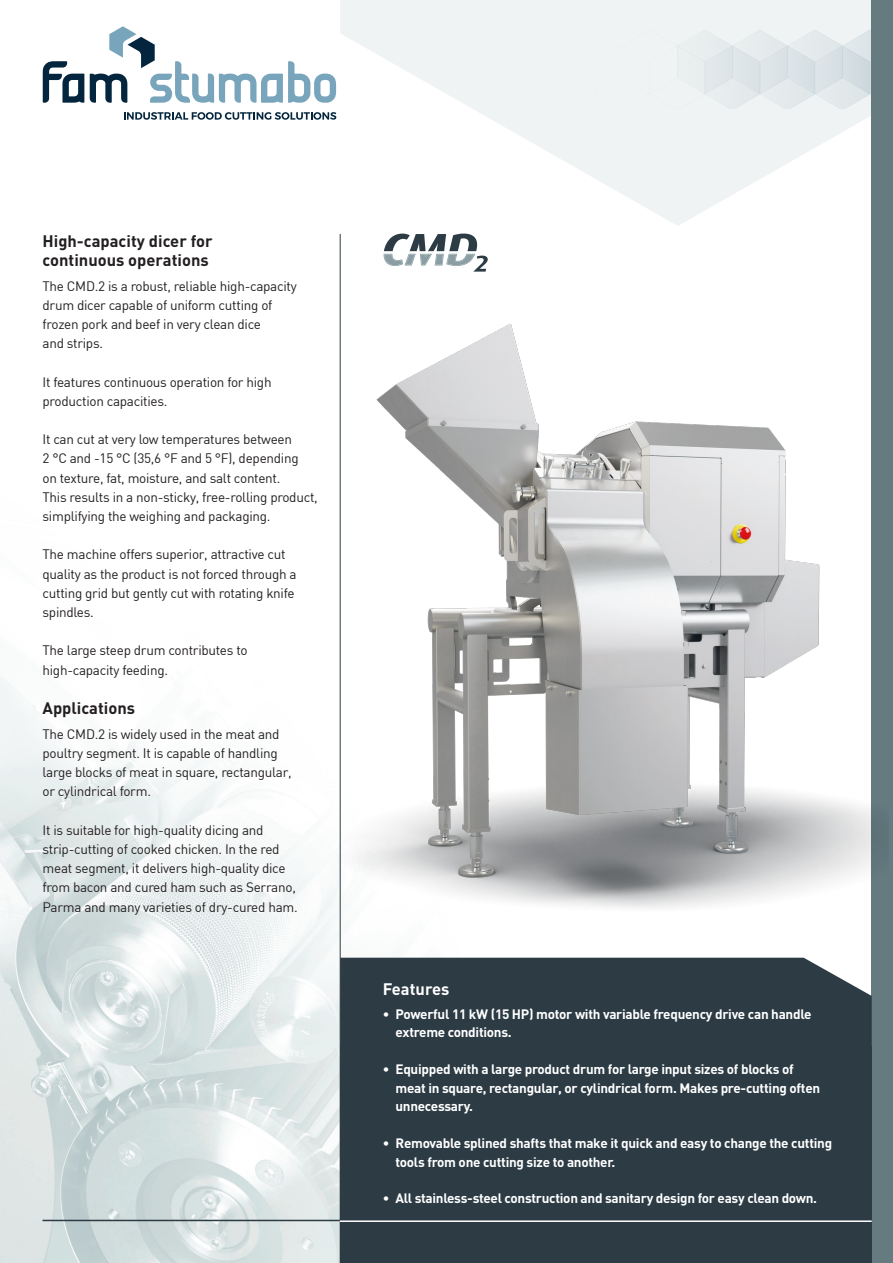
<style>
.page{position:relative;width:893px;height:1263px;background:#fff}
.page>*{position:absolute;margin:0;border:0;box-sizing:border-box;transform-origin:0 0}
.Titel{font:700 16.5px/19.2px "DIN";color:#231f20}
.t1{font:700 16.5px "DIN";color:#fff}
.Txt{font:13.5px/19.2px "DIN";letter-spacing:-.02em;color:#231f20}
.t2{font:700 13.5px/18.5px "DIN";letter-spacing:-.02em;color:#fff}
</style>
<div class="page">
<img style="left:0;top:69px;width:872px;height:1194px">
<svg style="left:340px;top:0;width:532px;height:226px;fill:#f0f3f3"></svg>
<svg style="left:43px;top:61px;width:41px;height:42px"></svg>
<svg style="left:90px;top:26px;width:246px;height:77px"></svg>
<svg style="left:124px;top:112px;width:212px;height:8px"></svg>
<img style="left:594px;top:27px;width:278px;height:81px">
<div style="left:872px;top:0;width:21px;height:1263px;background:#657b80"></div>
<img style="left:168px;top:307px;width:704px;height:649px">
<hr style="left:340px;top:234px;width:1px;height:1029px;background:#2c3b44">
<hr style="left:43px;top:1220px;width:297px;height:1px;background:#2c3b44">
<svg style="left:384px;top:234px;width:104px;height:38px"></svg>
<div style="left:340px;top:1046px;width:532px;height:217px;background:#2c3b44"></div>
<div style="left:340px;top:958px;width:532px;height:88px;background:#2c3b44"></div>
<hr style="left:340px;top:1220px;width:532px;height:2px;background:#fff">
<p class="Titel" style="left:43px;top:230px;width:172px">High-capacity dicer for continuous operations</p>
<p class="Txt" style="left:43px;top:276px;width:256px">The CMD.2 is a robust, reliable high-capacity drum dicer capable of uniform cutting of frozen pork and beef in very clean dice<br>and strips.</p>
<p class="Txt" style="left:43px;top:372px;width:231px">It features continuous operation for high production capacities.</p>
<p class="Txt" style="left:43px;top:429px;width:277px">It can cut at very low temperatures between<br>2 °C and -15 °C (35,6 °F and 5 °F), depending<br>on texture, fat, moisture, and salt content.<br>This results in a non-sticky, free-rolling product, simplifying the weighing and packaging.</p>
<p class="Txt" style="left:43px;top:545px;width:256px">The machine offers superior, attractive cut quality as the product is not forced through a cutting grid but gently cut with rotating knife spindles.</p>
<p class="Txt" style="left:43px;top:641px;width:207px">The large steep drum contributes to high-capacity feeding.</p>
<p class="Titel" style="left:43px;top:698px;width:94px">Applications</p>
<p class="Txt" style="left:43px;top:724px;width:251px">The CMD.2 is widely used in the meat and poultry segment. It is capable of handling large blocks of meat in square, rectangular, or cylindrical form.</p>
<p class="Txt" style="left:43px;top:820px;width:257px">It is suitable for high-quality dicing and strip-cutting of cooked chicken. In the red meat segment, it delivers high-quality dice from bacon and cured ham such as Serrano, Parma and many varieties of dry-cured ham.</p>
<p class="t1" style="left:383px;top:978px;width:68px">Features</p>
<p class="t2" style="left:395px;top:1004px;width:418px;text-indent:-13px">• Powerful 11 kW (15 HP) motor with variable frequency drive can handle extreme conditions.</p>
<p class="t2" style="left:395px;top:1059px;width:426px;text-indent:-13px">• Equipped with a large product drum for large input sizes of blocks of meat in square, rectangular, or cylindrical form. Makes pre-cutting often unnecessary.</p>
<p class="t2" style="left:395px;top:1133px;width:438px;text-indent:-13px">• Removable splined shafts that make it quick and easy to change the cutting tools from one cutting size to another.</p>
<p class="t2" style="left:383px;top:1189px;width:436px">• All stainless-steel construction and sanitary design for easy clean down.</p>
</div>
